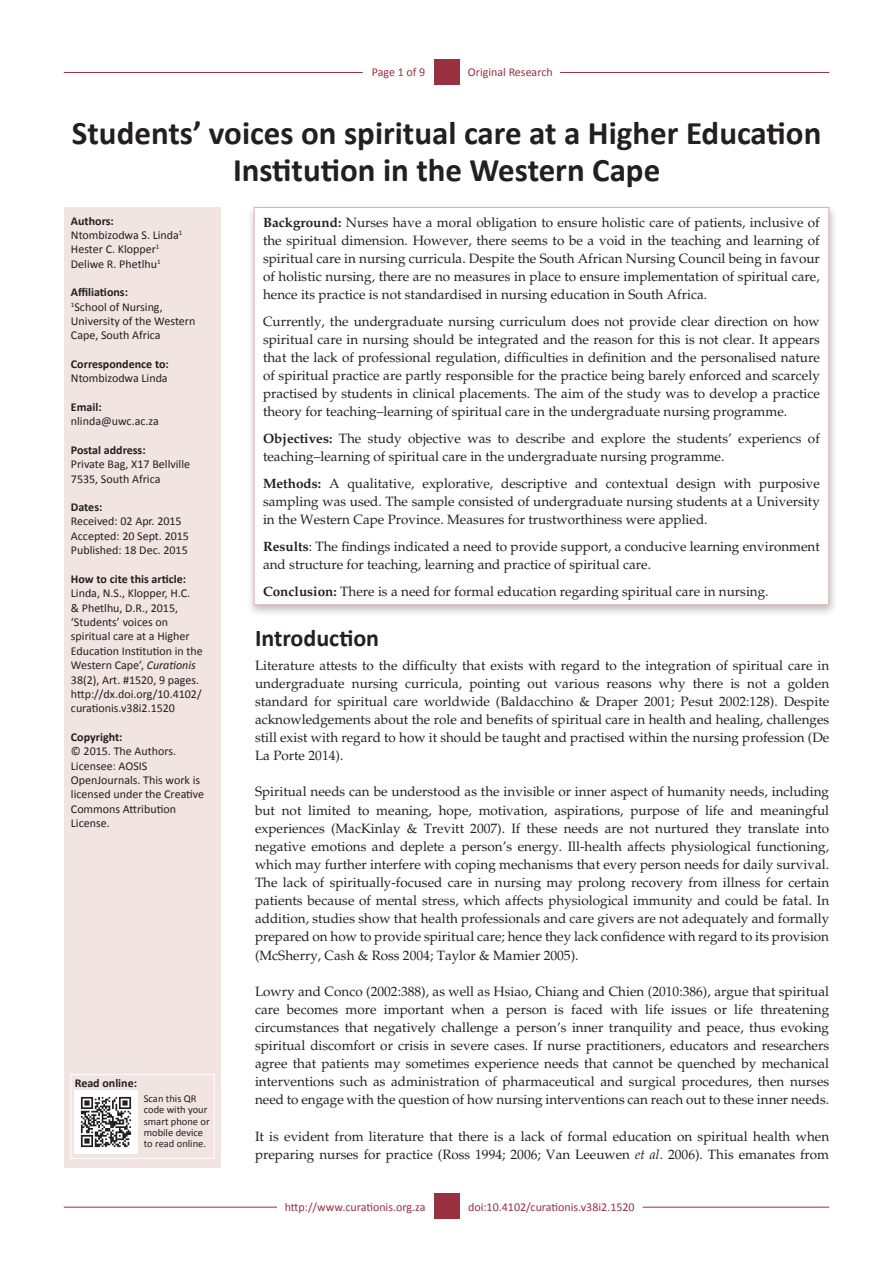
<style>
.page{position:relative;width:893px;height:1263px;background:#fff}
.page>*{position:absolute;margin:0;border:0;box-sizing:border-box;transform-origin:0 0}
.Article_Title{font:700 33px/37.5px "Calibri";color:#231f20;text-align:center}
._1{font:700 24px "Calibri";color:#231f20}
.Text{font:13.5px/18.1px "Palatino";color:#231f20;text-align:justify}
.Abstract_Text{font:13.5px/18px "Palatino";color:#231f20;text-align:justify}
.Text1{font:13.5px/18.1px "Palatino";color:#231f20;text-align:justify}
.Sidebar_text{font:12px/14.4px "Calibri";color:#231f20}
.Sidebar_head{font:700 12px "Calibri";color:#231f20}
.RRH_Bottom{font:12px "Calibri";color:#993140}
.LRH_Bottom{font:12px "Calibri";color:#993140}
.RRH{font:12px "Calibri";color:#993140}
.LRH{font:12px "Calibri";letter-spacing:-.005em;color:#993140}
.Sidebar_text-2{font:10.5px/11.4px "Calibri";color:#231f20}
.s1{font-style:italic}
.s2{font-weight:700}
</style>
<div class="page">
<div style="left:434px;top:59px;width:25px;height:26px;background:#993140"></div>
<hr style="left:64px;top:72px;width:299px;height:1px;background:#993140">
<hr style="left:560px;top:72px;width:269px;height:1px;background:#993140">
<hr style="left:64px;top:1207px;width:213px;height:1px;background:#993140">
<hr style="left:643px;top:1207px;width:186px;height:1px;background:#993140">
<div style="left:434px;top:1193px;width:25px;height:26px;background:#993140"></div>
<div style="left:246px;top:203px;width:592px;height:414px;background:#231f20;opacity:.3"></div>
<div style="left:254px;top:207px;width:575px;height:398px;background:#fff"></div>
<div style="left:65px;top:207px;width:156px;height:960px;background:#f1e4e1"></div>
<div style="left:71px;top:1074px;width:144px;height:85px;border:1px solid #fff"></div>
<img style="left:75px;top:1090px;width:63px;height:63px">
<p class="LRH" style="left:372px;top:65px;width:55px">Page 1 of 9</p>
<p class="RRH" style="left:468px;top:65px;width:86px">Original Research</p>
<p class="Article_Title" style="left:72px;top:113px;width:751px">Students’ voices on spiritual care at a Higher Education<br>Institution in the Western Cape</p>
<p class="Sidebar_head" style="left:71px;top:213px;width:44px">Authors:</p>
<p class="Sidebar_text" style="left:71px;top:228px;width:113px">Ntombizodwa S. Linda<sup>1</sup></p>
<p class="Sidebar_text" style="left:71px;top:242px;width:90px">Hester C. Klopper<sup>1</sup></p>
<p class="Sidebar_text" style="left:71px;top:257px;width:91px">Deliwe R. Phetlhu<sup>1</sup></p>
<p class="Sidebar_head" style="left:71px;top:285px;width:59px">Affiliations:</p>
<p class="Sidebar_text" style="left:71px;top:299px;width:126px"><sup>1</sup>School of Nursing,<br>University of the Western<br>Cape, South Africa</p>
<p class="Sidebar_head" style="left:71px;top:356px;width:99px">Correspondence to:</p>
<p class="Sidebar_text" style="left:71px;top:371px;width:98px">Ntombizodwa Linda</p>
<p class="Sidebar_head" style="left:71px;top:399px;width:32px">Email:</p>
<p class="Sidebar_text" style="left:71px;top:414px;width:89px">nlinda@uwc.ac.za</p>
<p class="Sidebar_head" style="left:71px;top:442px;width:76px">Postal address:</p>
<p class="Sidebar_text" style="left:71px;top:457px;width:121px">Private Bag, X17 Bellville<br>7535, South Africa</p>
<p class="Sidebar_head" style="left:71px;top:500px;width:33px">Dates:</p>
<p class="Sidebar_text" style="left:71px;top:514px;width:112px">Received: 02 Apr. 2015</p>
<p class="Sidebar_text" style="left:71px;top:529px;width:120px">Accepted: 20 Sept. 2015</p>
<p class="Sidebar_text" style="left:71px;top:543px;width:118px">Published: 18 Dec. 2015</p>
<p class="Sidebar_head" style="left:71px;top:571px;width:117px">How to cite this article:</p>
<p class="Sidebar_text" style="left:71px;top:586px;width:133px">Linda, N.S., Klopper, H.C.<br>&amp; Phetlhu, D.R., 2015, ‘Students’ voices on spiritual care at a Higher<br>Education Institution in the<br>Western Cape’, <span class="s1">Curationis<br></span>38(2), Art. #1520, 9 pages. http://dx.doi.org/10.4102/ curationis.v38i2.1520</p>
<p class="Sidebar_head" style="left:71px;top:729px;width:53px">Copyright:</p>
<p class="Sidebar_text" style="left:71px;top:744px;width:135px">© 2015. The Authors.<br>Licensee: AOSIS<br>OpenJournals. This work is licensed under the Creative<br>Commons Attribution<br>License.</p>
<p class="Sidebar_head" style="left:75px;top:1075px;width:64px">Read online:</p>
<p class="Sidebar_text-2" style="left:144px;top:1093px;width:67px">Scan this QR code with your smart phone or mobile device to read online.</p>
<p class="Abstract_Text" style="left:263px;top:213px;width:558px"><span class="s2">Background:</span> Nurses have a moral obligation to ensure holistic care of patients, inclusive of the spiritual dimension. However, there seems to be a void in the teaching and learning of spiritual care in nursing curricula. Despite the South African Nursing Council being in favour of holistic nursing, there are no measures in place to ensure implementation of spiritual care, hence its practice is not standardised in nursing education in South Africa.</p>
<p class="Abstract_Text" style="left:263px;top:312px;width:558px">Currently, the undergraduate nursing curriculum does not provide clear direction on how spiritual care in nursing should be integrated and the reason for this is not clear. It appears that the lack of professional regulation, difficulties in definition and the personalised nature of spiritual practice are partly responsible for the practice being barely enforced and scarcely practised by students in clinical placements. The aim of the study was to develop a practice theory for teaching–learning of spiritual care in the undergraduate nursing programme.</p>
<p class="Abstract_Text" style="left:263px;top:429px;width:558px"><span class="s2">Objectives:</span> The study objective was to describe and explore the students’ experiencs of teaching–learning of spiritual care in the undergraduate nursing programme.</p>
<p class="Abstract_Text" style="left:263px;top:474px;width:558px"><span class="s2">Methods:</span> A qualitative, explorative, descriptive and contextual design with purposive sampling was used. The sample consisted of undergraduate nursing students at a University in the Western Cape Province. Measures for trustworthiness were applied.</p>
<p class="Abstract_Text" style="left:263px;top:537px;width:558px"><span class="s2">Results</span>: The findings indicated a need to provide support, a conducive learning environment and structure for teaching, learning and practice of spiritual care.</p>
<p class="Abstract_Text" style="left:263px;top:582px;width:507px"><span class="s2">Conclusion:</span> There is a need for formal education regarding spiritual care in nursing.</p>
<p class="_1" style="left:255px;top:623px;width:126px">Introduction</p>
<p class="Text1" style="left:255px;top:656px;width:576px">Literature attests to the difficulty that exists with regard to the integration of spiritual care in undergraduate nursing curricula, pointing out various reasons why there is not a golden standard for spiritual care worldwide (Baldacchino &amp; Draper 2001; Pesut 2002:128). Despite acknowledgements about the role and benefits of spiritual care in health and healing, challenges still exist with regard to how it should be taught and practised within the nursing profession (De La Porte 2014).</p>
<p class="Text" style="left:255px;top:783px;width:576px">Spiritual needs can be understood as the invisible or inner aspect of humanity needs, including but not limited to meaning, hope, motivation, aspirations, purpose of life and meaningful experiences (MacKinlay &amp; Trevitt 2007). If these needs are not nurtured they translate into negative emotions and deplete a person’s energy. Ill-health affects physiological functioning, which may further interfere with coping mechanisms that every person needs for daily survival.<br>The lack of spiritually-focused care in nursing may prolong recovery from illness for certain patients because of mental stress, which affects physiological immunity and could be fatal. In addition, studies show that health professionals and care givers are not adequately and formally prepared on how to provide spiritual care; hence they lack confidence with regard to its provision (McSherry, Cash &amp; Ross 2004; Taylor &amp; Mamier 2005).</p>
<p class="Text" style="left:255px;top:982px;width:576px">Lowry and Conco (2002:388), as well as Hsiao, Chiang and Chien (2010:386), argue that spiritual care becomes more important when a person is faced with life issues or life threatening circumstances that negatively challenge a person’s inner tranquility and peace, thus evoking spiritual discomfort or crisis in severe cases. If nurse practitioners, educators and researchers agree that patients may sometimes experience needs that cannot be quenched by mechanical interventions such as administration of pharmaceutical and surgical procedures, then nurses need to engage with the question of how nursing interventions can reach out to these inner needs.</p>
<p class="Text" style="left:255px;top:1127px;width:576px">It is evident from literature that there is a lack of formal education on spiritual health when preparing nurses for practice (Ross 1994; 2006; Van Leeuwen <span class="s1">et al</span>. 2006). This emanates from</p>
<p class="LRH_Bottom" style="left:285px;top:1199px;width:142px">http://www.curationis.org.za</p>
<p class="RRH_Bottom" style="left:468px;top:1199px;width:168px">doi:10.4102/curationis.v38i2.1520</p>
</div>
